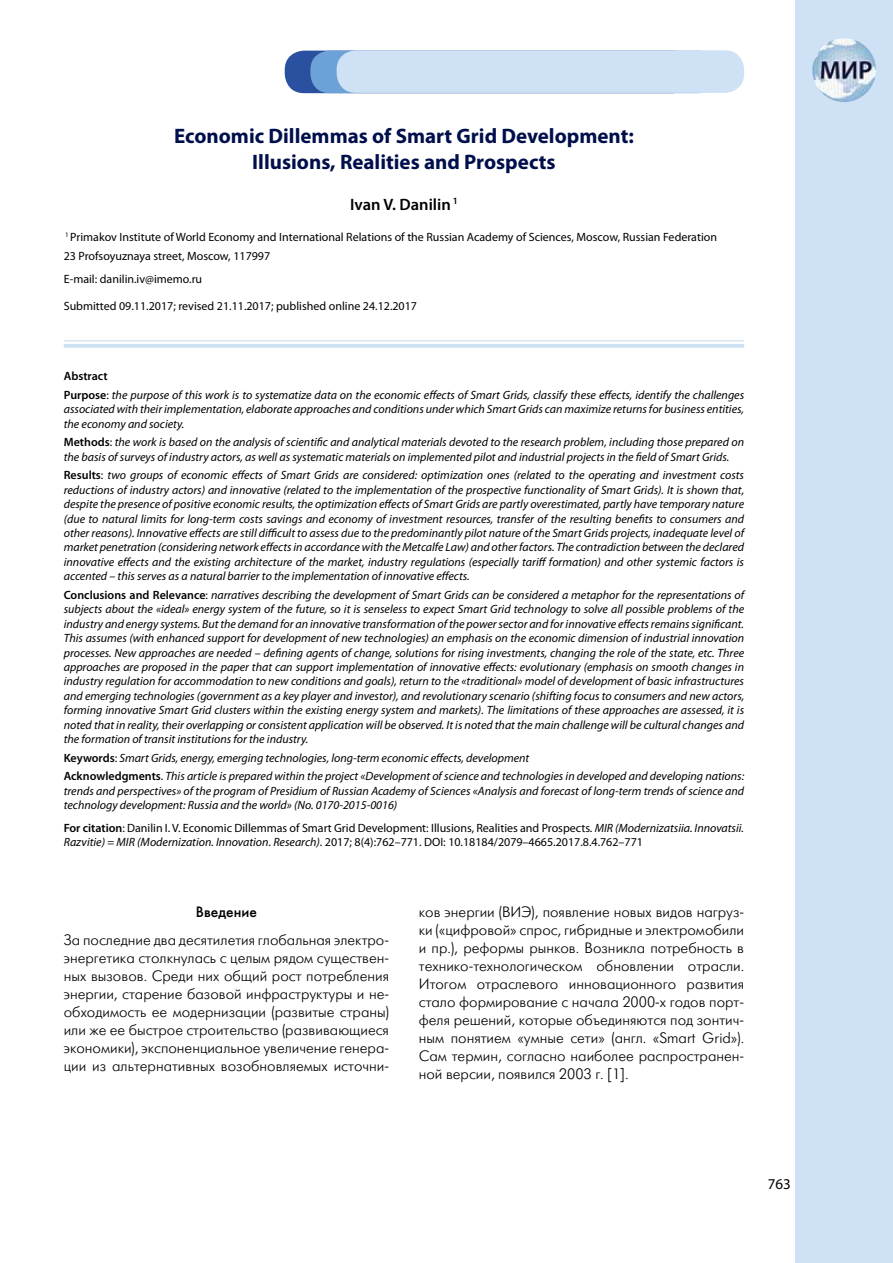
<style>
.page{position:relative;width:893px;height:1263px;background:#fff}
.page>*{position:absolute;margin:0;border:0;box-sizing:border-box;transform-origin:0 0}
.t1{font:700 21px/25.2px "Myriad Pro";color:#000f4c;text-align:center}
.t2{font:600 16.5px "Myriad Pro";color:#000}
.t3{font:15px/18px "Futuris Light C";color:#000;text-align:justify}
.t4{font:15px "Futuris C";color:#000}
.t5{font:15px "Myriad Pro";color:#000}
.t6{font:italic 12px/14.4px "Myriad Pro";color:#000}
.t7{font:12px/14.4px "Myriad Pro";color:#000}
.s1{font-weight:600;font-style:normal}
.s2{font-style:normal}
.s3{font-weight:600}
.s4{font-style:italic}
</style>
<div class="page">
<div style="left:795px;top:0;width:98px;height:1263px;background:#cfe1f4"></div>
<img style="left:812px;top:38px;width:64px;height:64px;border-radius:32px">
<div style="left:285px;top:51px;width:407px;height:42px;background:#2a50a0;border-radius:19px"></div>
<div style="left:310px;top:51px;width:408px;height:42px;background:#6ca2d7;border-radius:19px"></div>
<div style="left:337px;top:50px;width:407px;height:43px;background:#cfe1f4;border-radius:19px"></div>
<hr style="left:64px;top:340px;width:680px;height:1px;background:#cfe1f4">
<svg style="left:64px;top:344px;width:680px;height:4px;background:#d2e3f4"></svg>
<h1 class="t1" style="left:174px;top:123px;width:461px">Economic Dillemmas of Smart Grid Development:<br>Illusions, Realities and Prospects</h1>
<h2 class="t2" style="left:350px;top:194px;width:109px">Ivan V. Danilin <sup>1</sup></h2>
<p class="t7" style="left:64px;top:227px;width:655px;line-height:18.6px"><sup>1</sup> Primakov Institute of World Economy and International Relations of the Russian Academy of Sciences, Moscow, Russian Federation<br>23 Profsoyuznaya street, Moscow, 117997</p>
<p class="t7" style="left:64px;top:271px;width:140px">E-mail: danilin.iv@imemo.ru</p>
<p class="t7" style="left:64px;top:298px;width:355px">Submitted 09.11.2017; revised 21.11.2017; published online 24.12.2017</p>
<p class="t6" style="left:64px;top:367px;width:682px;line-height:18.6px"><span class="s1">Abstract<br>Purpose</span><span class="s2">:</span> the purpose of this work is to systematize data on the economic effects of Smart Grids, classify these effects, identify the challenges</p>
<p class="t6" style="left:64px;top:402px;width:682px">associated with their implementation, elaborate approaches and conditions under which Smart Grids can maximize returns for business entities, the economy and society.</p>
<p class="t6" style="left:64px;top:435px;width:682px"><span class="s1">Methods</span><span class="s2">:</span> the work is based on the analysis of scientific and analytical materials devoted to the research problem, including those prepared on the basis of surveys of industry actors, as well as systematic materials on implemented pilot and industrial projects in the field of Smart Grids.</p>
<p class="t6" style="left:64px;top:468px;width:682px;text-align:justify"><span class="s1">Results</span><span class="s2">:</span> two groups of economic effects of Smart Grids are considered: optimization ones (related to the operating and investment costs reductions of industry actors) and innovative (related to the implementation of the prospective functionality of Smart Grids). It is shown that, despite the presence of positive economic results, the optimization effects of Smart Grids are partly overestimated, partly have temporary nature (due to natural limits for long-term costs savings and economy of investment resources, transfer of the resulting benefits to consumers and other reasons). Innovative effects are still difficult to assess due to the predominantly pilot nature of the Smart Grids projects, inadequate level of market penetration (considering network effects in accordance with the Metcalfe Law) and other factors. The contradiction between the declared innovative effects and the existing architecture of the market, industry regulations (especially tariff formation) and other systemic factors is accented – this serves as a natural barrier to the implementation of innovative effects.</p>
<p class="t6" style="left:64px;top:587px;width:682px;text-align:justify"><span class="s1">Conclusions and Relevance</span><span class="s2">:</span> narratives describing the development of Smart Grids can be considered a metaphor for the representations of subjects about the «ideal» energy system of the future, so it is senseless to expect Smart Grid technology to solve all possible problems of the industry and energy systems. But the demand for an innovative transformation of the power sector and for innovative effects remains significant.<br>This assumes (with enhanced support for development of new technologies) an emphasis on the economic dimension of industrial innovation processes. New approaches are needed – defining agents of change, solutions for rising investments, changing the role of the state, etc. Three approaches are proposed in the paper that can support implementation of innovative effects: evolutionary (emphasis on smooth changes in industry regulation for accommodation to new conditions and goals), return to the «traditional» model of development of basic infrastructures and emerging technologies (government as a key player and investor), and revolutionary scenario (shifting focus to consumers and new actors, forming innovative Smart Grid clusters within the existing energy system and markets). The limitations of these approaches are assessed, it is noted that in reality, their overlapping or consistent application will be observed. It is noted that the main challenge will be cultural changes and the formation of transit institutions for the industry.</p>
<p class="t6" style="left:64px;top:748px;width:682px;line-height:18.6px"><span class="s1">Keywords</span><span class="s2">:</span> Smart Grids, energy, emerging technologies, long-term economic effects, development<br><span class="s1">Acknowledgments</span><span class="s2">.</span> This article is prepared within the project «Development of science and technologies in developed and developing nations:</p>
<p class="t6" style="left:64px;top:783px;width:682px">trends and perspectives» of the program of Presidium of Russian Academy of Sciences «Analysis and forecast of long-term trends of science and technology development: Russia and the world» (No. 0170-2015-0016)</p>
<p class="t7" style="left:64px;top:820px;width:682px"><span class="s3">For citation</span>: Danilin I. V. Economic Dillemmas of Smart Grid Development: Illusions, Realities and Prospects. <span class="s4">MIR (Modernizatsiia. Innovatsii.<br>Razvitie) = MIR (Modernization. Innovation. Research)</span>. 2017; 8(4):762–771. DOI: 10.18184/2079–4665.2017.8.4.762–771</p>
<p class="t4" style="left:196px;top:902px;width:63px">Введение</p>
<p class="t3" style="left:64px;top:932px;width:327px">За последние два десятилетия глобальная электро&shy;энергетика столкнулась с целым рядом существен&shy;ных вызовов. Среди них общий рост потребления энергии, старение базовой инфраструктуры и не&shy;обходимость ее модернизации (развитые страны) или же ее быстрое строительство (развивающиеся экономики), экспоненциальное увеличение генера&shy;ции из альтернативных возобновляемых источни-</p>
<p class="t3" style="left:419px;top:903px;width:327px">ков энергии (ВИЭ), появление новых видов нагруз&shy;ки («цифровой» спрос, гибридные и электромобили и пр.), реформы рынков. Возникла потребность в технико-технологическом обновлении отрасли.<br>Итогом отраслевого инновационного развития стало формирование с начала 2000-х годов порт&shy;феля решений, которые объединяются под зонтич&shy;ным понятием «умные сети» (англ. «Smart Grid»).<br>Сам термин, согласно наиболее распространен&shy;ной версии, появился 2003 г. [1].</p>
<p class="t5" style="left:768px;top:1175px;width:25px">763</p>
</div>
